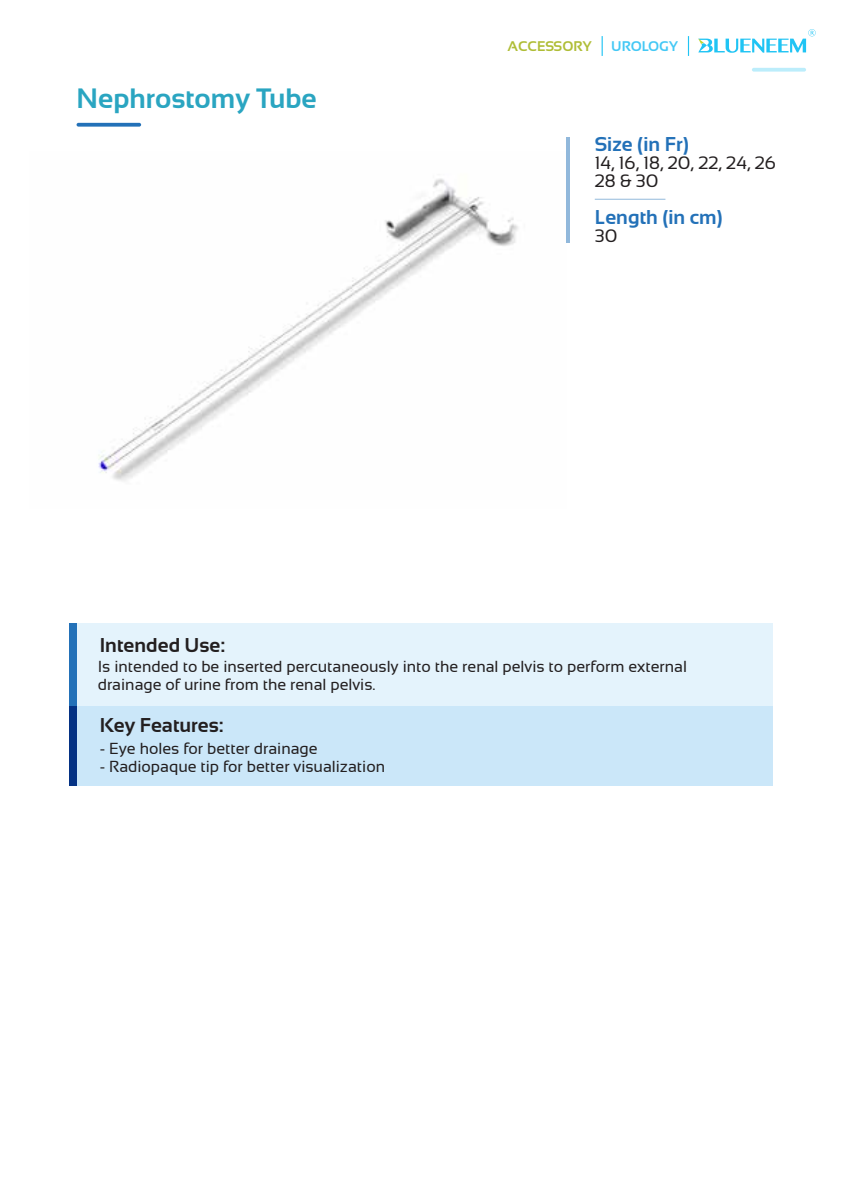
<style>
.page{position:relative;width:842px;height:1191px;background:#fff}
.page>*{position:absolute;margin:0;border:0;box-sizing:border-box;transform-origin:0 0}
.t1{font:700 28px "Sansation";color:#2aa5c1}
.t2{font:700 20px "Sansation";color:#231f20}
.t3{font:700 20px "Sansation";color:#2371b8}
.t4{font:18px/18px "Sansation";color:#231f20}
.t5{font:16px/18px "Sansation";color:#231f20}
.t6{font:700 14px "Sansation";color:#afbd36}
.t7{font:700 14px "Sansation";color:#44c8f5}
</style>
<div class="page">
<svg style="left:688px;top:36px;width:1px;height:20px"></svg>
<svg style="left:698px;top:29px;width:118px;height:24px"></svg>
<svg style="left:602px;top:36px;width:1px;height:20px"></svg>
<svg style="left:752px;top:68px;width:54px;height:4px"></svg>
<img style="left:98px;top:151px;width:469px;height:330px">
<svg style="left:77px;top:123px;width:64px;height:4px"></svg>
<div style="left:77px;top:623px;width:695px;height:163px;background:#e4f3fc"></div>
<div style="left:77px;top:706px;width:695px;height:80px;background:#cbe7f9"></div>
<div style="left:69px;top:623px;width:8px;height:163px;background:#2371b8"></div>
<div style="left:69px;top:706px;width:8px;height:80px;background:#043284"></div>
<hr style="left:595px;top:199px;width:70px;height:1px;background:#2472b8">
<hr style="left:567px;top:137px;width:3px;height:106px;background:#2371b8">
<h1 class="t1" style="left:77px;top:83px;width:242px">Nephrostomy Tube</h1>
<p class="t2" style="left:100px;top:634px;width:127px">Intended Use:</p>
<p class="t6" style="left:507px;top:39px;width:86px">ACCESSORY</p>
<p class="t7" style="left:611px;top:39px;width:68px">UROLOGY</p>
<p class="t3" style="left:595px;top:133px;width:96px">Size (in Fr)</p>
<p class="t4" style="left:595px;top:154px;width:183px">14, 16, 18, 20, 22, 24, 26<br>28 &amp; 30</p>
<p class="t3" style="left:595px;top:206px;width:130px">Length (in cm)</p>
<p class="t4" style="left:595px;top:227px;width:24px">30</p>
<p class="t5" style="left:98px;top:657px;width:591px">Is intended to be inserted percutaneously into the renal pelvis to perform external drainage of urine from the renal pelvis.</p>
<p class="t2" style="left:100px;top:714px;width:125px">Key Features:</p>
<p class="t5" style="left:100px;top:739px;width:219px">- Eye holes for better drainage</p>
<p class="t5" style="left:100px;top:757px;width:287px">- Radiopaque tip for better visualization</p>
</div>
